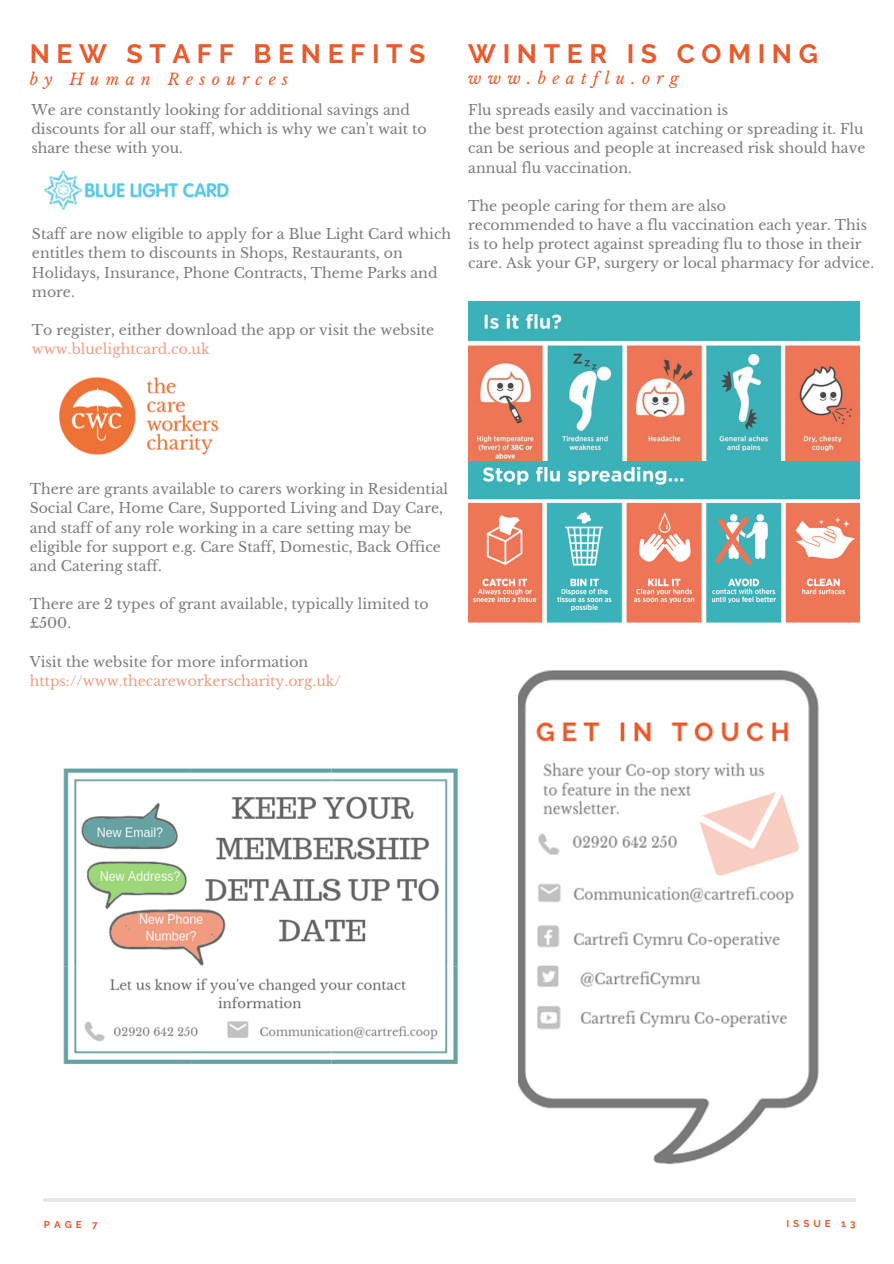
<style>
.page{position:relative;width:894px;height:1264px;background:#fff}
.page>*{position:absolute;margin:0;border:0;box-sizing:border-box;transform-origin:0 0}
.t1{font:700 26.55px "Raleway";letter-spacing:.25em;color:#e95b2c}
.t2{font:italic 15.75px "Libre Baskerville";letter-spacing:.4em;color:#e95b2c}
.t3{font:14.1px/19.2px "Libre Baskerville";color:#222}
.t4{font:14.1px "Libre Baskerville";color:#e95b2c}
.t5{font:700 9.9px "Raleway";letter-spacing:.4em;color:#e95b2c}
</style>
<div class="page">
<hr style="left:43px;top:1198px;width:812px;height:3px;background:#000">
<hr style="left:0;top:656px;width:1px;height:49px;background:#000">
<img style="left:44px;top:170px;width:185px;height:40px">
<img style="left:59px;top:377px;width:160px;height:78px">
<img style="left:63px;top:768px;width:395px;height:296px">
<img style="left:518px;top:670px;width:301px;height:494px">
<img style="left:468px;top:302px;width:390px;height:321px">
<h1 class="t1" style="left:30px;top:38px;width:397px">NEW STAFF BENEFITS</h1>
<p class="t2" style="left:30px;top:70px;width:260px">by Human Resources</p>
<p class="t3" style="left:31px;top:101px;width:397px">We are constantly looking for additional savings and discounts for all our staff, which is why we can't wait to share these with you.</p>
<p class="t3" style="left:32px;top:225px;width:421px">Staff are now eligible to apply for a Blue Light Card which entitles them to discounts in Shops, Restaurants, on Holidays, Insurance, Phone Contracts, Theme Parks and more.</p>
<p class="t3" style="left:32px;top:320px;width:404px">To register, either download the app or visit the website</p>
<p class="t4" style="left:32px;top:340px;width:179px">www.bluelightcard.co.uk</p>
<h1 class="t1" style="left:468px;top:38px;width:351px">WINTER IS COMING</h1>
<p class="t2" style="left:468px;top:69px;width:212px">www.beatflu.org</p>
<p class="t3" style="left:468px;top:101px;width:398px">Flu spreads easily and vaccination is<br>the best protection against catching or spreading it. Flu can be serious and people at increased risk should have annual flu vaccination.</p>
<p class="t3" style="left:468px;top:196px;width:407px">The people caring for them are also<br>recommended to have a flu vaccination each year. This is to help protect against spreading flu to those in their care. Ask your GP, surgery or local pharmacy for advice.</p>
<p class="t3" style="left:30px;top:480px;width:420px">There are grants available to carers working in Residential Social Care, Home Care, Supported Living and Day Care, and staff of any role working in a care setting may be eligible for support e.g. Care Staff, Domestic, Back Office and Catering staff.</p>
<p class="t3" style="left:30px;top:594px;width:400px">There are 2 types of grant available, typically limited to £500.</p>
<p class="t3" style="left:30px;top:652px;width:280px">Visit the website for more information</p>
<p class="t4" style="left:30px;top:672px;width:313px">https://www.thecareworkerscharity.org.uk/</p>
<p class="t5" style="left:44px;top:1218px;width:55px">PAGE 7</p>
<p class="t5" style="left:786px;top:1217px;width:71px">ISSUE 13</p>
</div>
